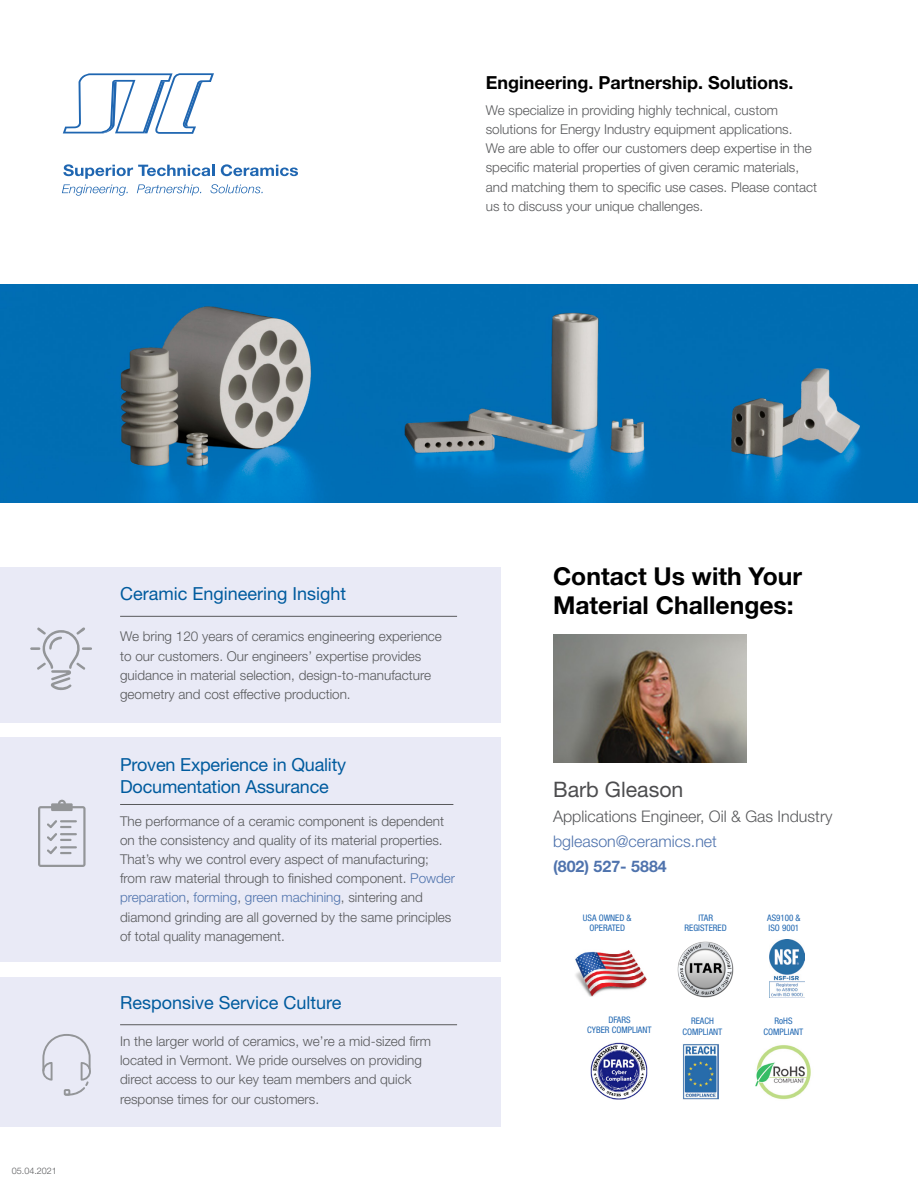
<style>
.page{position:relative;width:918px;height:1188px;background:#fff}
.page>*{position:absolute;margin:0;border:0;box-sizing:border-box;transform-origin:0 0}
.t1{font:700 24.6px/29.5px "Helvetica Neue LT Std";color:#000}
.t2{font:21.3px "Helvetica Neue LT Std";color:#4d4d4f}
.t3{font:18px/21.6px "Helvetica Neue LT Std";letter-spacing:-.005em;color:#005b9e}
.t4{font:700 18px "Helvetica Neue LT Std";color:#000}
.t5{font:300 16.05px "Helvetica Neue LT Std";color:#58595b}
.t6{font:300 16.05px "Helvetica Neue LT Std";color:#4f73ad}
.t7{font:700 16.05px "Helvetica Neue LT Std";color:#4f73ad}
.t8{font:300 13.5px/19.2px "Helvetica Neue LT Std";color:#58595b}
.t9{font:condensed 9px/10.8px "Helvetica Neue LT Std";color:#1f66b1;text-align:center}
.t10{font:300 9px "Helvetica Neue LT Std";color:#58595b}
.s1{color:#4f73ad}
</style>
<div class="page">
<img style="left:0;top:285px;width:918px;height:217px">
<div style="left:0;top:567px;width:500px;height:155px;background:#e9eaf6"></div>
<div style="left:0;top:737px;width:500px;height:225px;background:#e9eaf6"></div>
<div style="left:0;top:978px;width:500px;height:149px;background:#e9eaf6"></div>
<hr style="left:120px;top:1024px;width:337px;height:1px;background:#58595b">
<hr style="left:120px;top:804px;width:333px;height:1px;background:#58595b">
<hr style="left:120px;top:616px;width:337px;height:1px;background:#58595b">
<svg style="left:30px;top:627px;width:62px;height:63px"></svg>
<svg style="left:38px;top:800px;width:48px;height:67px"></svg>
<svg style="left:42px;top:1034px;width:49px;height:62px"></svg>
<img style="left:553px;top:635px;width:193px;height:128px">
<svg style="left:63px;top:73px;width:151px;height:61px"></svg>
<svg style="left:62px;top:164px;width:236px;height:32px"></svg>
<img style="left:755px;top:1045px;width:56px;height:55px">
<img style="left:683px;top:1044px;width:36px;height:56px">
<img style="left:769px;top:939px;width:35px;height:58px">
<img style="left:678px;top:942px;width:55px;height:55px">
<img style="left:591px;top:1043px;width:57px;height:57px">
<img style="left:575px;top:950px;width:72px;height:46px">
<h3 class="t4" style="left:486px;top:71px;width:309px">Engineering. Partnership. Solutions.</h3>
<p class="t8" style="left:486px;top:100px;width:333px">We specialize in providing highly technical, custom solutions for Energy Industry equipment applications.<br>We are able to offer our customers deep expertise in the specific material properties of given ceramic materials, and matching them to specific use cases. Please contact us to discuss your unique challenges.</p>
<p class="t10" style="left:12px;top:1165px;width:47px">05.04.2021</p>
<h3 class="t3" style="left:120px;top:583px;width:228px">Ceramic Engineering Insight</h3>
<p class="t8" style="left:120px;top:627px;width:323px">We bring 120 years of ceramics engineering experience to our customers. Our engineers’ expertise provides guidance in material selection, design-to-manufacture geometry and cost effective production.</p>
<h3 class="t3" style="left:120px;top:754px;width:228px">Proven Experience in Quality<br>Documentation Assurance</h3>
<p class="t8" style="left:120px;top:811px;width:337px">The performance of a ceramic component is dependent on the consistency and quality of its material properties.<br>That’s why we control every aspect of manufacturing; from raw material through to finished component. <span class="s1">Powder preparation</span>, <span class="s1">forming</span>, <span class="s1">green machining</span>, sintering and diamond grinding are all governed by the same principles of total quality management.</p>
<h3 class="t3" style="left:120px;top:991px;width:223px">Responsive Service Culture</h3>
<p class="t8" style="left:120px;top:1031px;width:312px">In the larger world of ceramics, we’re a mid-sized firm located in Vermont. We pride ourselves on providing direct access to our key team members and quick response times for our customers.</p>
<h1 class="t1" style="left:553px;top:561px;width:251px">Contact Us with Your<br>Material Challenges:</h1>
<h2 class="t2" style="left:553px;top:777px;width:132px">Barb Gleason</h2>
<p class="t5" style="left:553px;top:806px;width:281px">Applications Engineer, Oil &amp; Gas Industry</p>
<p class="t6" style="left:553px;top:831px;width:165px">bgleason@ceramics.net</p>
<p class="t7" style="left:553px;top:856px;width:115px">(802) 527- 5884</p>
<p class="t9" style="left:583px;top:912px;width:50px">USA OWNED &amp;<br>OPERATED</p>
<p class="t9" style="left:767px;top:912px;width:35px;text-align:left">AS9100 &amp;<br>ISO 9001</p>
<p class="t9" style="left:685px;top:912px;width:44px">ITAR<br>REGISTERED</p>
<p class="t9" style="left:587px;top:1014px;width:66px">DFARS<br>CYBER COMPLIANT</p>
<p class="t9" style="left:683px;top:1016px;width:41px">REACH<br>COMPLIANT</p>
<p class="t9" style="left:764px;top:1016px;width:41px">RoHS<br>COMPLIANT</p>
</div>
